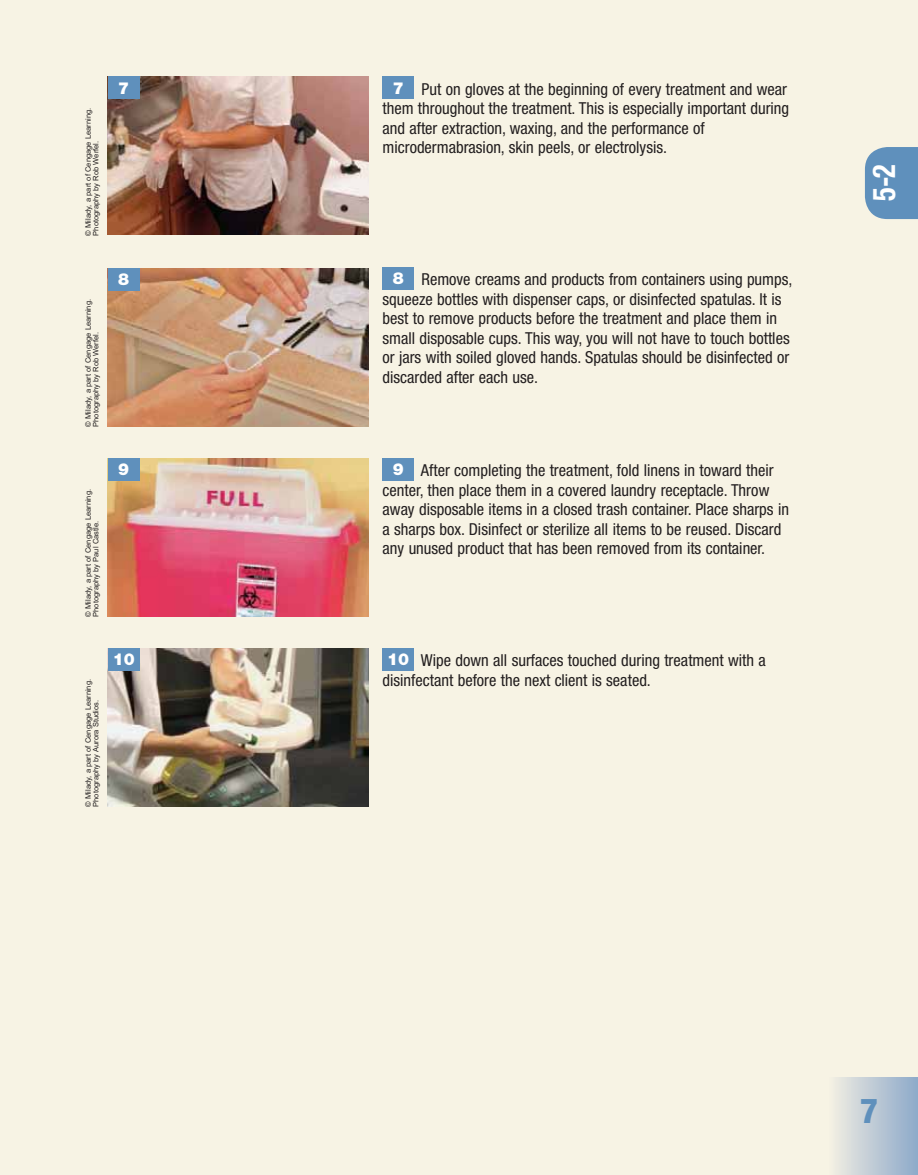
<style>
.page{position:relative;width:918px;height:1175px;background:#fff}
.page>*{position:absolute;margin:0;border:0;box-sizing:border-box;transform-origin:0 0}
.t1{font:800 condensed 34.5px "Helvetica Neue LT Std";color:#5f90bc}
.t2{font:700 condensed 31.5px "Helvetica Neue LT Std";color:#fff;scale:.9 1}
.t3{font:condensed 16.5px/19.5px "Helvetica Neue LT Std";color:#231f20}
.t4{font:900 16.5px "Helvetica Neue LT Std";color:#fff}
.t5{font:7.5px/7.5px "Arial MT Std";color:#231f20}
.s1{font-weight:900;font-stretch:normal;color:#fff}
</style>
<div class="page">
<div style="left:0;top:0;width:918px;height:1174px;background:#f7f3e4"></div>
<img style="left:108px;top:268px;width:261px;height:159px">
<div style="left:108px;top:268px;width:31px;height:23px;background:#5f90bc"></div>
<img style="left:108px;top:76px;width:261px;height:159px">
<div style="left:108px;top:76px;width:31px;height:23px;background:#5f90bc"></div>
<img style="left:108px;top:648px;width:261px;height:158px">
<div style="left:108px;top:648px;width:31px;height:22px;background:#5f90bc"></div>
<img style="left:108px;top:458px;width:261px;height:158px">
<div style="left:108px;top:458px;width:31px;height:23px;background:#5f90bc"></div>
<div style="left:865px;top:147px;width:53px;height:72px;background:#5f90bc"></div>
<div style="left:382px;top:458px;width:32px;height:23px;background:#5f90bc"></div>
<div style="left:382px;top:267px;width:32px;height:23px;background:#5f90bc"></div>
<div style="left:382px;top:76px;width:32px;height:23px;background:#5f90bc"></div>
<div style="left:382px;top:648px;width:32px;height:22px;background:#5f90bc"></div>
<div style="left:828px;top:1077px;width:90px;height:97px;background:linear-gradient(to right,#f4f0e3,#8eaaca)"></div>
<p class="t5" style="left:85px;top:236px;width:129px;rotate:-90deg">© Milady, a part of Cengage Learning.<br>Photography by Rob Werfel.</p>
<p class="t4" style="left:118px;top:78px;width:13px">7</p>
<p class="t5" style="left:85px;top:427px;width:129px;rotate:-90deg">© Milady, a part of Cengage Learning.<br>Photography by Rob Werfel.</p>
<p class="t5" style="left:85px;top:616px;width:129px;rotate:-90deg">© Milady, a part of Cengage Learning.<br>Photography by Paul Castle.</p>
<p class="t4" style="left:118px;top:270px;width:13px">8</p>
<p class="t4" style="left:118px;top:460px;width:13px">9</p>
<p class="t5" style="left:85px;top:806px;width:129px;rotate:-90deg">© Milady, a part of Cengage Learning.<br>Photography by Aurora Studios.</p>
<p class="t4" style="left:113px;top:650px;width:24px">10</p>
<p class="t3" style="left:382px;top:81px;width:408px;text-indent:10px"><span class="s1">7</span> Put on gloves at the beginning of every treatment and wear them throughout the treatment. This is especially important during and after extraction, waxing, and the performance of microdermabrasion, skin peels, or electrolysis.</p>
<p class="t3" style="left:382px;top:271px;width:412px;text-indent:10px"><span class="s1">8</span> Remove creams and products from containers using pumps, squeeze bottles with dispenser caps, or disinfected spatulas. It is best to remove products before the treatment and place them in small disposable cups. This way, you will not have to touch bottles or jars with soiled gloved hands. Spatulas should be disinfected or discarded after each use.</p>
<p class="t3" style="left:382px;top:462px;width:408px;text-indent:10px"><span class="s1">9</span> After completing the treatment, fold linens in toward their center, then place them in a covered laundry receptacle. Throw away disposable items in a closed trash container. Place sharps in a sharps box. Disinfect or sterilize all items to be reused. Discard any unused product that has been removed from its container.</p>
<p class="t3" style="left:382px;top:652px;width:385px"><span class="s1">10</span> Wipe down all surfaces touched during treatment with a disinfectant before the next client is seated.</p>
<h2 class="t2" style="left:866px;top:201px;width:42px;rotate:-90deg">5-2</h2>
<h1 class="t1" style="left:860px;top:1091px;width:19px">7</h1>
</div>
